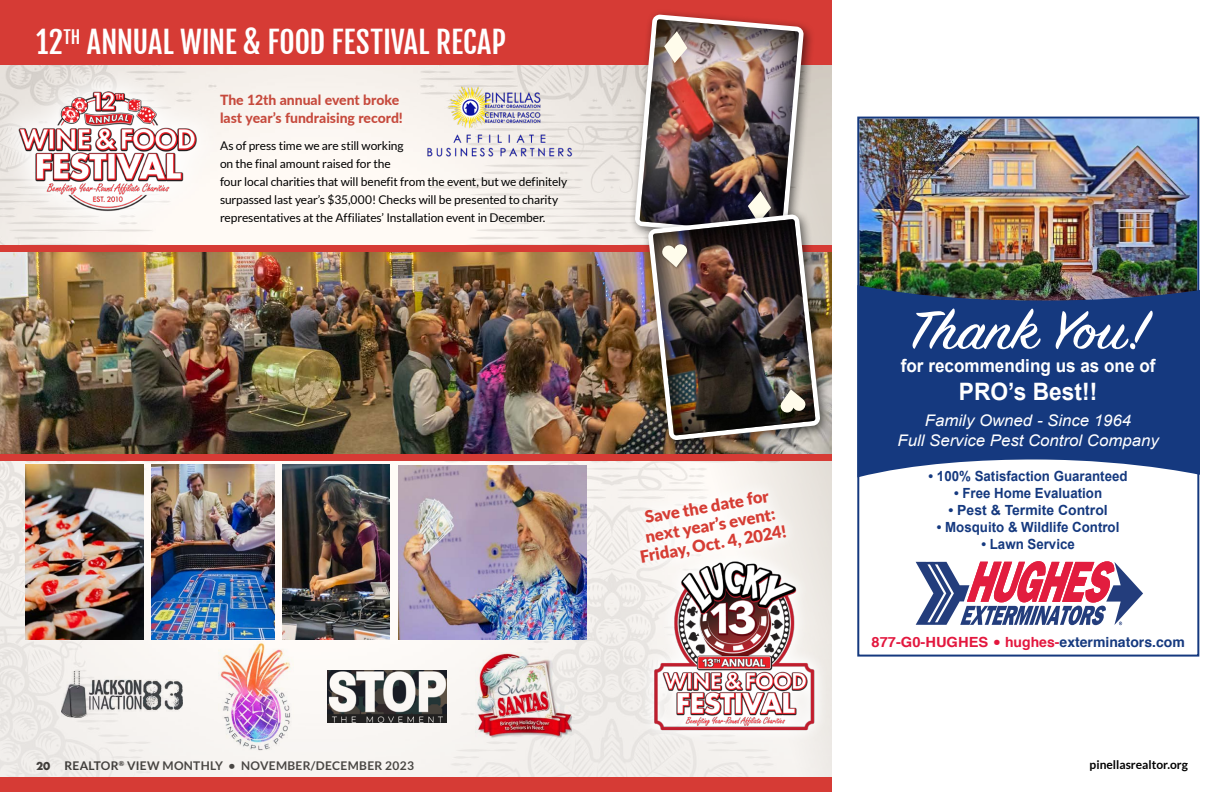
<style>
.page{position:relative;width:1224px;height:792px;background:#fff}
.page>*{position:absolute;margin:0;border:0;box-sizing:border-box;transform-origin:0 0}
.t1{font:60px "Sign Painter House Script";color:#fff;scale:1.15 1}
.t2{font:30px "Fjalla One";letter-spacing:-.005em;color:#fff}
.t3{font:700 24px "Arial";color:#fff;scale:.95 1}
.t4{font:700 18px "Arial";color:#fff;scale:.95 1}
.t5{font:900 16.7px/18.9px "Lato";color:#d63d34;text-align:center}
.t6{font:italic 16px/20px "Arial";color:#fff;text-align:center;scale:1.05 1}
.t7{font:700 14px "Arial";color:#15397f;scale:.95 1}
.t8{font:800 14px/18px "Lato";color:#c6493c}
.t9{font:700 14px "Helvetica";color:#e3173e;scale:1.05 1}
.t10{font:700 14px "Arial";color:#15397f}
.t11{font:12px/18px "Lato";letter-spacing:-.01em;color:#000}
.t12{font:700 12px "Lato";letter-spacing:.025em;color:#000}
.t13{font:700 12px "Lato";color:#000}
.s1{font-size:24px}
.s2{color:#15397f}
.s3{font-family:"Futura PT"}
</style>
<div class="page">
<img style="left:0;top:65px;width:612px;height:712px">
<svg style="left:612px;top:65px;width:220px;height:712px;fill:#ede9e5"></svg>
<div style="left:0;top:245px;width:832px;height:216px;background:#d63b35"></div>
<img style="left:0;top:253px;width:642px;height:200px">
<img style="left:398px;top:465px;width:189px;height:175px">
<img style="left:282px;top:465px;width:108px;height:175px">
<img style="left:26px;top:465px;width:118px;height:175px">
<img style="left:152px;top:465px;width:122px;height:175px">
<svg style="left:617px;top:472px;width:186px;height:110px"></svg>
<div style="left:0;top:0;width:832px;height:65px;background:#d63b35"></div>
<div style="left:0;top:777px;width:832px;height:15px;background:#d63b35"></div>
<svg style="left:0;top:65px;width:225px;height:175px"></svg>
<img style="left:13px;top:87px;width:188px;height:127px">
<img style="left:422px;top:84px;width:154px;height:77px">
<img style="left:62px;top:671px;width:121px;height:46px">
<img style="left:328px;top:671px;width:118px;height:52px">
<img style="left:475px;top:652px;width:97px;height:88px">
<img style="left:218px;top:642px;width:76px;height:110px">
<img style="left:860px;top:120px;width:336px;height:165px">
<div style="left:857px;top:117px;width:342px;height:540px;border:2px solid #15397f"></div>
<svg style="left:857px;top:285px;width:342px;height:192px;fill:#15397f"></svg>
<svg style="left:916px;top:561px;width:227px;height:64px"></svg>
<div style="left:629px;top:9px;width:186px;height:242px;background:#000;opacity:.6"></div>
<svg style="left:632px;top:12px;width:175px;height:229px"></svg>
<div style="left:642px;top:209px;width:190px;height:244px;background:#000;opacity:.6"></div>
<svg style="left:650px;top:214px;width:171px;height:227px"></svg>
<img style="left:639px;top:18px;width:178px;height:418px">
<div style="left:639px;top:547px;width:190px;height:197px;background:linear-gradient(to right,#fff,#eee9e4)"></div>
<img style="left:634px;top:554px;width:198px;height:203px">
<h2 class="t2" style="left:36px;top:23px;width:471px">12<sup>TH</sup> ANNUAL WINE &amp; FOOD FESTIVAL RECAP</h2>
<p class="t8" style="left:220px;top:90px;width:184px">The 12th annual event broke last year’s fundraising record!</p>
<p class="t11" style="left:220px;top:137px;width:349px">As of press time we are still working<br>on the final amount raised for the<br>four local charities that will benefit from the event, but we definitely surpassed last year’s $35,000! Checks will be presented to charity representatives at the Affiliates’ Installation event in December.</p>
<h3 class="t5" style="left:632px;top:510px;width:150px;rotate:-10deg">Save the date for next year’s event:<br>Friday, Oct. 4, 2024!</h3>
<h1 class="t1" style="left:909px;top:293px;width:209px">Thank You!</h1>
<h3 class="t4" style="left:901px;top:354px;width:270px">for recommending us as one of</h3>
<h3 class="t3" style="left:959px;top:376px;width:147px">PRO’s Best!!</h3>
<h3 class="t6" style="left:897px;top:410px;width:250px">Family Owned - Since 1964<br>Full Service Pest Control Company</h3>
<p class="t7" style="left:929px;top:467px;width:211px">• 100% Satisfaction Guaranteed</p>
<p class="t7" style="left:954px;top:484px;width:157px">• Free Home Evaluation</p>
<p class="t10" style="left:948px;top:501px;width:161px">• Pest &amp; Termite Control</p>
<p class="t7" style="left:937px;top:518px;width:194px">• Mosquito &amp; Wildlife Control</p>
<p class="t7" style="left:981px;top:535px;width:100px">• Lawn Service</p>
<p class="t9" style="left:871px;top:630px;width:300px">877-G0-HUGHES <span class="s1">•</span> hughes-<span class="s2">exterminators.com</span></p>
<p class="t12" style="left:36px;top:758px;width:380px"><span class="s3">20</span> REALTOR<sup>®</sup> VIEW MONTHLY • NOVEMBER/DECEMBER 2023</p>
<p class="t13" style="left:1090px;top:758px;width:100px">pinellasrealtor.org</p>
</div>
